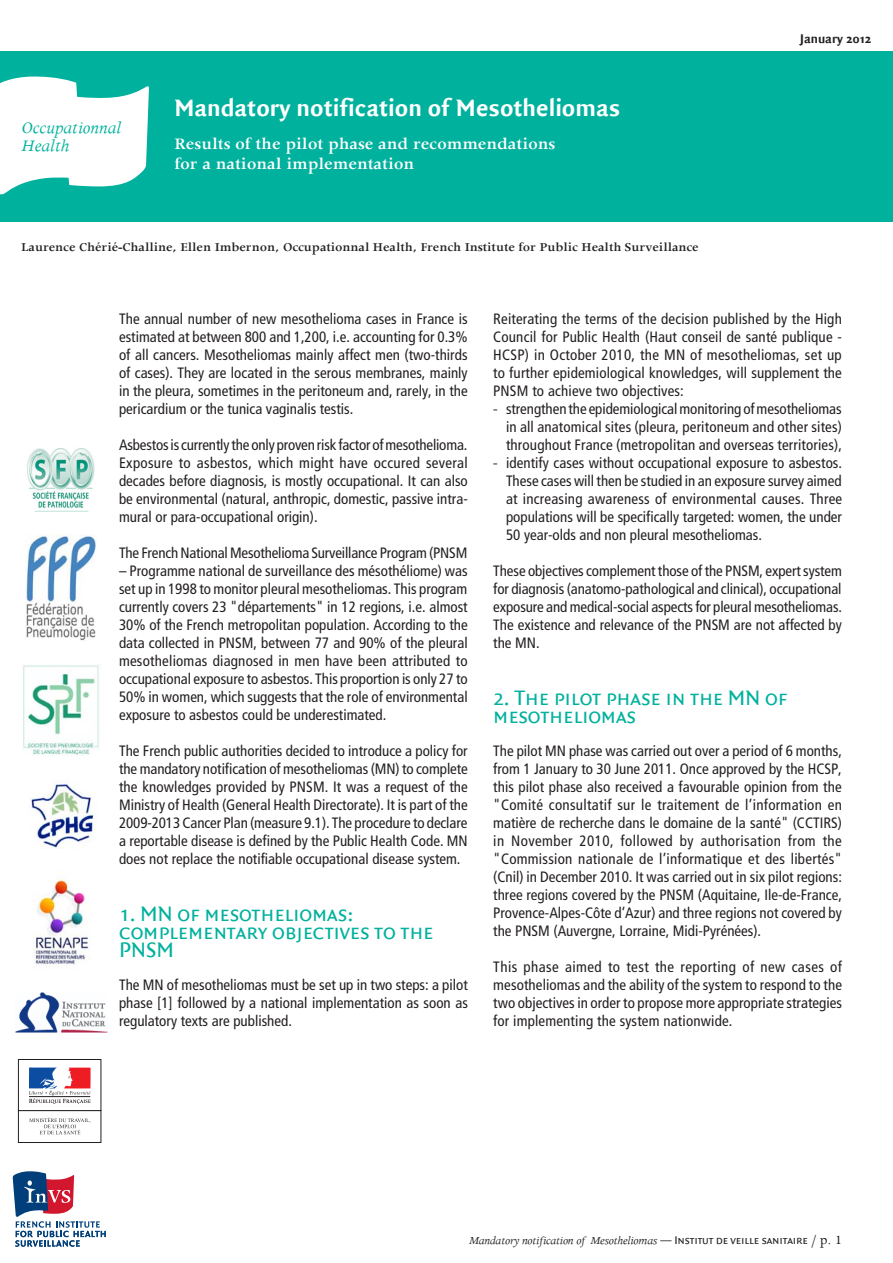
<style>
.page{position:relative;width:893px;height:1263px;background:#fff}
.page>*{position:absolute;margin:0;border:0;box-sizing:border-box;transform-origin:0 0}
.t1{font:700 25.5px "Quadraat Sans";color:#fff}
.t2{font:22.5px/18px "Quadraat Sans Caps";letter-spacing:-.01em;color:#00b19d}
.t3{font:600 18px/20.4px "Apollo";color:#fff}
.t4{font:italic 18px/18px "Apollo";color:#00b19d}
.t5{font:condensed 15px/18px "Frutiger";color:#231f20;text-align:justify}
.t6{font:600 13.5px "Apollo";color:#231f20}
.t7{font:700 13.5px "Quadraat Sans";color:#231f20}
.t8{font:italic 12px "Apollo";letter-spacing:-.015em;color:#231f20}
.s1{font-family:"Myriad Pro";font-stretch:normal}
.s2{font-family:"Quadraat Sans Caps";font-style:normal}
.s3{font-style:normal;font-size:14.25px}
</style>
<div class="page">
<div style="left:0;top:52px;width:893px;height:170px;background:#00b19d"></div>
<svg style="left:0;top:77px;width:149px;height:117px"></svg>
<svg style="left:13px;top:1171px;width:93px;height:76px"></svg>
<div style="left:18px;top:1110px;width:83px;height:33px;border:1px solid #231f20"></div>
<svg style="left:29px;top:1117px;width:62px;height:17px"></svg>
<div style="left:18px;top:1059px;width:83px;height:52px;border:1px solid #231f20"></div>
<svg style="left:29px;top:1068px;width:62px;height:36px"></svg>
<img style="left:27px;top:448px;width:68px;height:64px">
<img style="left:26px;top:534px;width:70px;height:107px">
<img style="left:23px;top:665px;width:76px;height:91px">
<img style="left:33px;top:879px;width:57px;height:85px">
<img style="left:16px;top:993px;width:91px;height:39px">
<img style="left:29px;top:781px;width:66px;height:68px">
<p class="t4" style="left:21px;top:119px;width:102px">Occupationnal<br>Health</p>
<h1 class="t1" style="left:174px;top:93px;width:447px">Mandatory notification of Mesotheliomas</h1>
<p class="t3" style="left:174px;top:133px;width:382px">Results of the pilot phase and recommendations for a national implementation</p>
<p class="t6" style="left:21px;top:239px;width:679px">Laurence Chérié-Challine, Ellen Imbernon, Occupationnal Health, French Institute for Public Health Surveillance</p>
<p class="t7" style="left:800px;top:31px;width:73px">January 2012</p>
<p class="t5" style="left:119px;top:310px;width:350px">The annual number of new mesothelioma cases in France is estimated at between 800 and 1,200, i.e. accounting for 0.3% of all cancers. Mesotheliomas mainly affect men (two-thirds of cases). They are located in the serous membranes, mainly in the pleura, sometimes in the peritoneum and, rarely, in the pericardium or the tunica vaginalis testis.</p>
<p class="t5" style="left:119px;top:436px;width:350px">Asbestos is currently the only proven risk factor of mesothelioma.<br>Exposure to asbestos, which might have occured several decades before diagnosis, is mostly occupational. It can also be environmental (natural, anthropic, domestic, passive intra&shy;mural or para-occupational origin).</p>
<p class="t5" style="left:119px;top:544px;width:350px">The French National Mesothelioma Surveillance Program (PNSM</p>
<p class="t5" style="left:119px;top:562px;width:350px">– Programme national de surveillance des mésothéliome) was set up in 1998 to monitor pleural mesotheliomas. This program currently covers 23 "départements" in 12 regions, i.e. almost 30% of the French metropolitan population. According to the data collected in PNSM, between 77 and 90% of the pleural mesotheliomas diagnosed in men have been attributed to occupational exposure to asbestos. This proportion is only 27 to 50% in women, which suggests that the role of environmental exposure to asbestos could be underestimated.</p>
<p class="t5" style="left:119px;top:742px;width:350px">The French public authorities decided to introduce a policy for the mandatory notification of mesotheliomas (MN) to complete the knowledges provided by PNSM. It was a request of the Ministry of Health (General Health Directorate). It is part of the 2009-2013 Cancer Plan (measure 9.1). The procedure to declare a reportable disease is defined by the Public Health Code. MN does not replace the notifiable occupational disease system.</p>
<h2 class="t2" style="left:119px;top:906px;width:316px">1. MN of mesotheliomas: complementary objectives to the<br>PNSM</h2>
<p class="t5" style="left:119px;top:976px;width:350px">The MN of mesotheliomas must be set up in two steps: a pilot phase [1] followed by a national implementation as soon as regulatory texts are published.</p>
<p class="t5" style="left:493px;top:310px;width:350px">Reiterating the terms of the decision published by the High Council for Public Health (Haut conseil de santé publique - HCSP) in October 2010, the MN of mesotheliomas, set up to further epidemiological knowledges, will supplement the PNSM to achieve two objectives:</p>
<p class="t5" style="left:506px;top:400px;width:337px;text-indent:-13px"><span class="s1">-</span> strengthen the epidemiological monitoring of mesotheliomas in all anatomical sites (pleura, peritoneum and other sites) throughout France (metropolitan and overseas territories),</p>
<p class="t5" style="left:506px;top:454px;width:338px;text-indent:-13px"><span class="s1">-</span> identify cases without occupational exposure to asbestos.<br>These cases will then be studied in an exposure survey aimed at increasing awareness of environmental causes. Three populations will be specifically targeted: women, the under 50 year-olds and non pleural mesotheliomas.</p>
<p class="t5" style="left:493px;top:562px;width:350px">These objectives complement those of the PNSM, expert system for diagnosis (anatomo-pathological and clinical), occupational exposure and medical-social aspects for pleural mesotheliomas.<br>The existence and relevance of the PNSM are not affected by the MN.</p>
<h2 class="t2" style="left:493px;top:690px;width:296px">2. The pilot phase in the MN of mesotheliomas</h2>
<p class="t5" style="left:493px;top:742px;width:350px">The pilot MN phase was carried out over a period of 6 months, from 1 January to 30 June 2011. Once approved by the HCSP, this pilot phase also received a favourable opinion from the "Comité consultatif sur le traitement de l’information en matière de recherche dans le domaine de la santé" (CCTIRS) in November 2010, followed by authorisation from the "Commission nationale de l’informatique et des libertés" (Cnil) in December 2010. It was carried out in six pilot regions: three regions covered by the PNSM (Aquitaine, Ile-de-France, Provence-Alpes-Côte d’Azur) and three regions not covered by the PNSM (Auvergne, Lorraine, Midi-Pyrénées).</p>
<p class="t5" style="left:493px;top:958px;width:350px">This phase aimed to test the reporting of new cases of mesotheliomas and the ability of the system to respond to the two objectives in order to propose more appropriate strategies for implementing the system nationwide.</p>
<p class="t8" style="left:469px;top:1233px;width:375px">Mandatory notification of Mesotheliomas <span class="s2">— Institut de veille sanitaire</span> <span class="s3">/ p. 1</span></p>
</div>
